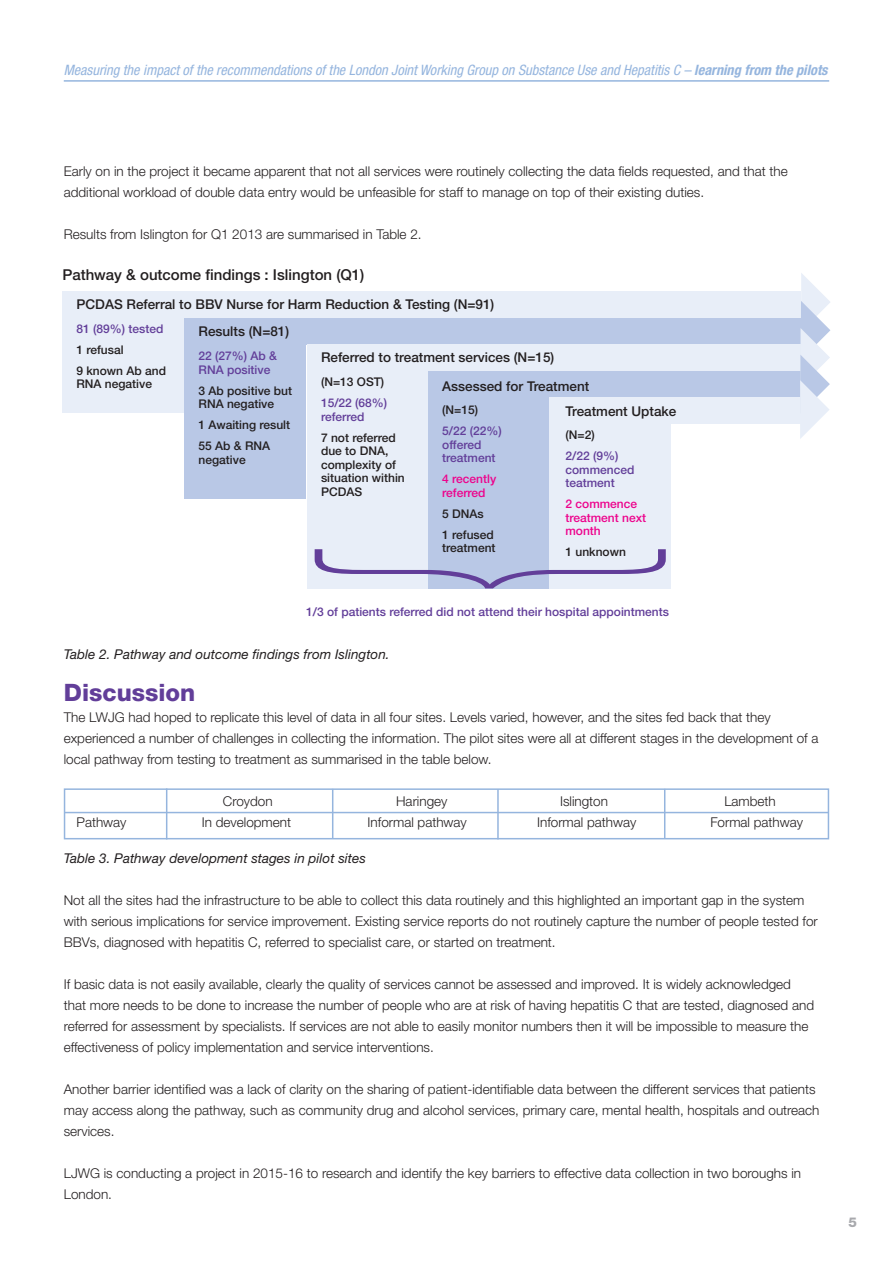
<style>
.page{position:relative;width:893px;height:1263px;background:#fff}
.page>*{position:absolute;margin:0;border:0;box-sizing:border-box;transform-origin:0 0}
.t1{font:200 386.7px "Helvetica Neue";color:#623e99;scale:.52 1}
.t2{font:800 24px "Helvetica Neue";color:#623e99}
.t3{font:500 15px "Helvetica Neue";color:#231f20}
.t4{font:italic condensed 14.4px "Helvetica Neue";color:#95b5de}
.t5{font:300 13.5px/21px "Helvetica Neue";color:#231f20}
.t6{font:500 13.5px "Helvetica Neue";color:#231f20}
.t7{font:italic 13.5px "Helvetica Neue";color:#231f20}
.t8{font:800 13.5px "Helvetica Neue";color:#a8a9ad}
.t9{font:500 12px/13.5px "Helvetica Neue";color:#231f20}
.t10{font:500 12px/13.5px "Helvetica Neue";color:#623e99}
.t11{font:500 12px/13.5px "Helvetica Neue";color:#ed028c}
.s1{font-weight:700}
</style>
<div class="page">
<div style="left:64px;top:788px;width:765px;height:51px;border:2px solid #95b5de"></div>
<hr style="left:65px;top:812px;width:763px;height:1px;background:#95b5de">
<div style="left:62px;top:316px;width:122px;height:97px;background:#e8eef8"></div>
<div style="left:62px;top:291px;width:739px;height:27px;background:#e8eef8"></div>
<div style="left:184px;top:344px;width:122px;height:154px;background:#b9c8e6"></div>
<div style="left:184px;top:318px;width:617px;height:27px;background:#b9c8e6"></div>
<div style="left:307px;top:369px;width:122px;height:219px;background:#e8eef8"></div>
<div style="left:307px;top:344px;width:494px;height:27px;background:#e8eef8"></div>
<div style="left:428px;top:398px;width:122px;height:190px;background:#b9c8e6"></div>
<div style="left:428px;top:371px;width:373px;height:27px;background:#b9c8e6"></div>
<div style="left:549px;top:423px;width:122px;height:165px;background:#e8eef8"></div>
<div style="left:549px;top:397px;width:252px;height:27px;background:#e8eef8"></div>
<svg style="left:800px;top:273px;width:31px;height:166px"></svg>
<hr style="left:166px;top:788px;width:1px;height:51px;background:#95b5de">
<hr style="left:332px;top:789px;width:1px;height:49px;background:#95b5de">
<hr style="left:497px;top:789px;width:2px;height:50px;background:#95b5de">
<hr style="left:664px;top:789px;width:1px;height:49px;background:#95b5de">
<hr style="left:64px;top:80px;width:765px;height:2px;background:#95b5de">
<p class="t4" style="left:64px;top:62px;width:765px">Measuring the impact of the recommendations of the London Joint Working Group on Substance Use and Hepatitis C – <span class="s1">learning from the pilots</span></p>
<p class="t5" style="left:64px;top:160px;width:725px">Early on in the project it became apparent that not all services were routinely collecting the data fields requested, and that the additional workload of double data entry would be unfeasible for staff to manage on top of their existing duties.</p>
<p class="t5" style="left:64px;top:223px;width:359px">Results from Islington for Q1 2013 are summarised in Table 2.</p>
<p class="t3" style="left:62px;top:266px;width:304px">Pathway &amp; outcome findings : Islington (Q1)</p>
<p class="t6" style="left:77px;top:296px;width:419px">PCDAS Referral to BBV Nurse for Harm Reduction &amp; Testing (N=91)</p>
<p class="t10" style="left:199px;top:349px;width:80px">22 (27%) Ab &amp;<br>RNA positive</p>
<p class="t9" style="left:199px;top:383px;width:95px">3 Ab positive but<br>RNA negative</p>
<p class="t9" style="left:199px;top:418px;width:93px">1 Awaiting result</p>
<p class="t9" style="left:199px;top:439px;width:73px">55 Ab &amp; RNA negative</p>
<p class="t10" style="left:77px;top:322px;width:88px">81 (89%) tested</p>
<p class="t9" style="left:77px;top:343px;width:49px">1 refusal</p>
<p class="t9" style="left:77px;top:364px;width:91px">9 known Ab and<br>RNA negative</p>
<p class="t6" style="left:199px;top:324px;width:92px">Results (N=81)</p>
<p class="t6" style="left:321px;top:349px;width:235px">Referred to treatment services (N=15)</p>
<p class="t9" style="left:321px;top:375px;width:65px">(N=13 OST)</p>
<p class="t10" style="left:321px;top:396px;width:68px">15/22 (68%) referred</p>
<p class="t9" style="left:321px;top:430px;width:85px">7 not referred due to DNA, complexity of situation within<br>PCDAS</p>
<p class="t6" style="left:442px;top:378px;width:149px">Assessed for Treatment</p>
<p class="t9" style="left:565px;top:428px;width:31px">(N=2)</p>
<p class="t10" style="left:565px;top:449px;width:70px">2/22 (9%) commenced teatment</p>
<p class="t11" style="left:565px;top:497px;width:82px">2 commence treatment next month</p>
<p class="t9" style="left:565px;top:545px;width:62px">1 unknown</p>
<p class="t9" style="left:442px;top:403px;width:37px">(N=15)</p>
<p class="t10" style="left:442px;top:424px;width:61px">5/22 (22%) offered treatment</p>
<p class="t11" style="left:442px;top:472px;width:56px">4 recently referred</p>
<p class="t9" style="left:442px;top:507px;width:43px">5 DNAs</p>
<p class="t9" style="left:442px;top:528px;width:55px">1 refused treatment</p>
<p class="t6" style="left:565px;top:403px;width:112px">Treatment Uptake</p>
<p class="t1" style="left:743px;top:539px;width:130px;rotate:90deg">}</p>
<p class="t10" style="left:306px;top:605px;width:364px">1/3 of patients referred did not attend their hospital appointments</p>
<p class="t7" style="left:64px;top:646px;width:327px">Table 2. Pathway and outcome findings from Islington.</p>
<p class="t2" style="left:64px;top:678px;width:133px">Discussion</p>
<p class="t5" style="left:64px;top:706px;width:756px">The LWJG had hoped to replicate this level of data in all four sites. Levels varied, however, and the sites fed back that they experienced a number of challenges in collecting the information. The pilot sites were all at different stages in the development of a local pathway from testing to treatment as summarised in the table below.</p>
<p class="t5" style="left:223px;top:790px;width:51px">Croydon</p>
<p class="t5" style="left:396px;top:790px;width:53px">Haringey</p>
<p class="t5" style="left:560px;top:790px;width:49px">Islington</p>
<p class="t5" style="left:724px;top:790px;width:53px">Lambeth</p>
<p class="t5" style="left:77px;top:811px;width:52px">Pathway</p>
<p class="t5" style="left:202px;top:811px;width:91px">In development</p>
<p class="t5" style="left:368px;top:811px;width:101px">Informal pathway</p>
<p class="t5" style="left:537px;top:811px;width:101px">Informal pathway</p>
<p class="t5" style="left:710px;top:811px;width:94px">Formal pathway</p>
<p class="t7" style="left:64px;top:850px;width:304px">Table 3. Pathway development stages in pilot sites</p>
<p class="t5" style="left:64px;top:889px;width:755px">Not all the sites had the infrastructure to be able to collect this data routinely and this highlighted an important gap in the system with serious implications for service improvement. Existing service reports do not routinely capture the number of people tested for<br>BBVs, diagnosed with hepatitis C, referred to specialist care, or started on treatment.</p>
<p class="t5" style="left:64px;top:973px;width:752px">If basic data is not easily available, clearly the quality of services cannot be assessed and improved. It is widely acknowledged that more needs to be done to increase the number of people who are at risk of having hepatitis C that are tested, diagnosed and referred for assessment by specialists. If services are not able to easily monitor numbers then it will be impossible to measure the effectiveness of policy implementation and service interventions.</p>
<p class="t5" style="left:64px;top:1078px;width:757px">Another barrier identified was a lack of clarity on the sharing of patient-identifiable data between the different services that patients may access along the pathway, such as community drug and alcohol services, primary care, mental health, hospitals and outreach services.</p>
<p class="t5" style="left:64px;top:1162px;width:739px">LJWG is conducting a project in 2015-16 to research and identify the key barriers to effective data collection in two boroughs in<br>London.</p>
<p class="t8" style="left:848px;top:1214px;width:10px">5</p>
</div>
